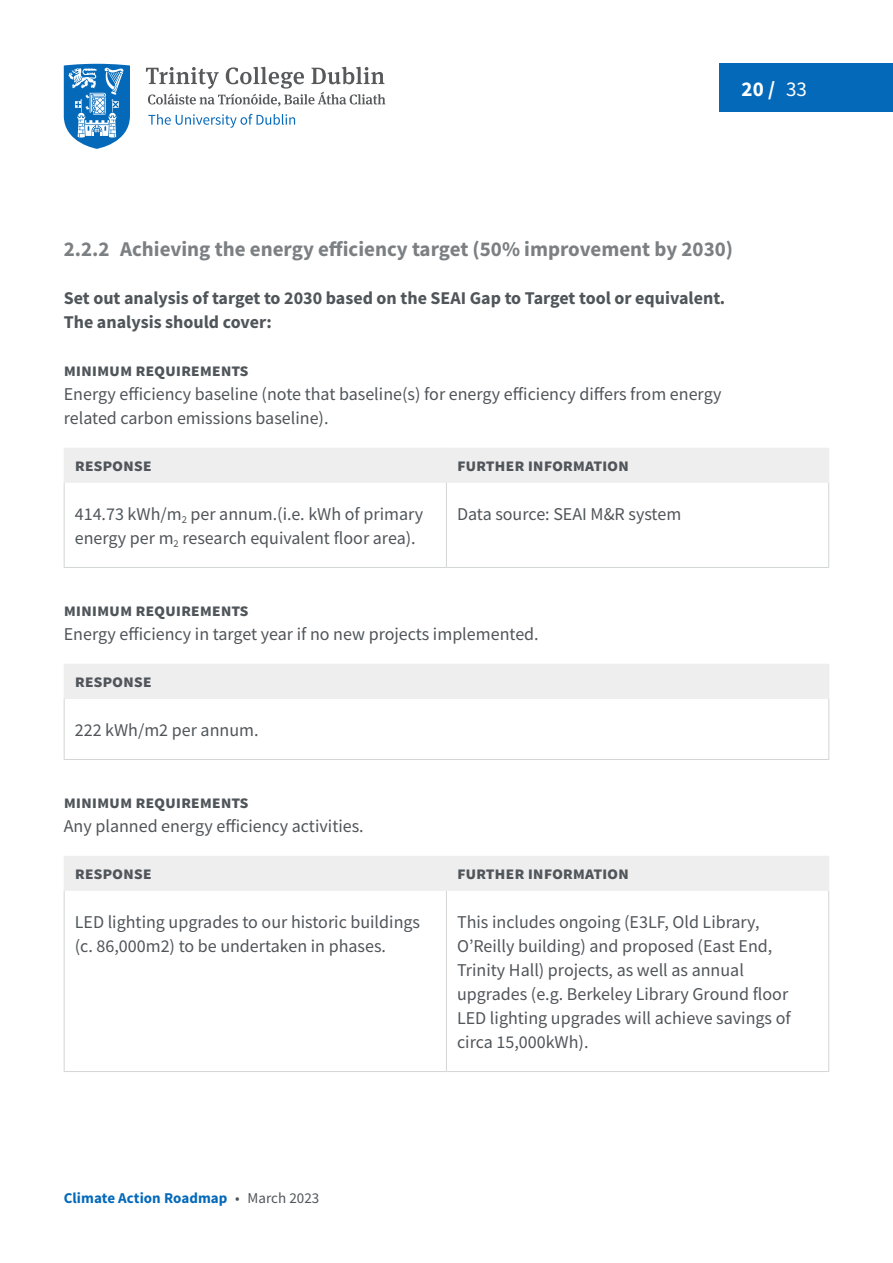
<style>
.page{position:relative;width:893px;height:1263px;background:#fff}
.page>*{position:absolute;margin:0;border:0;box-sizing:border-box;transform-origin:0 0}
.t1{font:700 21px "Source Sans Pro";color:#7c8083}
.t2{font:700 21px "Source Sans Pro";color:#fff}
.t3{font:18px/24px "Source Sans Pro";color:#50555a}
.t4{font:700 18px/24px "Source Sans Pro";letter-spacing:-.01em;color:#50555a}
.t5{font:700 15px "Source Sans Pro";letter-spacing:.005em;color:#0569b9}
.s1{font-weight:400}
.s2{font-weight:400;color:#50555a}
</style>
<div class="page">
<div style="left:65px;top:449px;width:763px;height:33px;background:#eeeeef"></div>
<hr style="left:64px;top:483px;width:1px;height:84px;background:#d3d5d6">
<hr style="left:446px;top:483px;width:1px;height:84px;background:#d3d5d6">
<hr style="left:828px;top:483px;width:1px;height:84px;background:#d3d5d6">
<hr style="left:64px;top:567px;width:382px;height:1px;background:#d3d5d6">
<hr style="left:446px;top:567px;width:383px;height:1px;background:#d3d5d6">
<hr style="left:64px;top:448px;width:382px;height:1px;background:#eeeeef">
<hr style="left:64px;top:449px;width:1px;height:33px;background:#eeeeef">
<hr style="left:446px;top:448px;width:383px;height:1px;background:#eeeeef">
<hr style="left:446px;top:449px;width:1px;height:33px;background:#eeeeef">
<hr style="left:828px;top:449px;width:1px;height:33px;background:#eeeeef">
<hr style="left:64px;top:482px;width:382px;height:1px;background:#eeeeef">
<hr style="left:446px;top:482px;width:383px;height:1px;background:#eeeeef">
<div style="left:65px;top:857px;width:763px;height:33px;background:#eeeeef"></div>
<hr style="left:64px;top:891px;width:1px;height:180px;background:#d3d5d6">
<hr style="left:446px;top:891px;width:1px;height:180px;background:#d3d5d6">
<hr style="left:828px;top:891px;width:1px;height:180px;background:#d3d5d6">
<hr style="left:64px;top:1071px;width:382px;height:1px;background:#d3d5d6">
<hr style="left:446px;top:1071px;width:383px;height:1px;background:#d3d5d6">
<hr style="left:64px;top:856px;width:382px;height:1px;background:#eeeeef">
<hr style="left:64px;top:857px;width:1px;height:33px;background:#eeeeef">
<hr style="left:446px;top:856px;width:383px;height:1px;background:#eeeeef">
<hr style="left:446px;top:857px;width:1px;height:33px;background:#eeeeef">
<hr style="left:828px;top:857px;width:1px;height:33px;background:#eeeeef">
<hr style="left:64px;top:890px;width:382px;height:1px;background:#eeeeef">
<hr style="left:446px;top:890px;width:383px;height:1px;background:#eeeeef">
<div style="left:64px;top:664px;width:765px;height:34px;background:#eeeeef"></div>
<hr style="left:64px;top:699px;width:1px;height:60px;background:#d3d5d6">
<hr style="left:828px;top:699px;width:1px;height:60px;background:#d3d5d6">
<hr style="left:64px;top:759px;width:765px;height:1px;background:#d3d5d6">
<hr style="left:64px;top:698px;width:765px;height:1px;background:#eeeeef">
<div style="left:719px;top:64px;width:174px;height:48px;background:#0569b9"></div>
<svg style="left:146px;top:67px;width:239px;height:39px"></svg>
<svg style="left:148px;top:114px;width:147px;height:14px"></svg>
<svg style="left:64px;top:64px;width:66px;height:85px"></svg>
<p class="t2" style="left:741px;top:74px;width:67px">20 / <span class="s1">33</span></p>
<p class="t1" style="left:64px;top:235px;width:671px">2.2.2 Achieving the energy efficiency target (50% improvement by 2030)</p>
<p class="t4" style="left:64px;top:286px;width:663px">Set out analysis of target to 2030 based on the SEAI Gap to Target tool or equivalent.<br>The analysis should cover:</p>
<p class="t4" style="left:64px;top:358px;width:186px">minimum requirements</p>
<p class="t3" style="left:64px;top:382px;width:659px">Energy efficiency baseline (note that baseline(s) for energy efficiency differs from energy related carbon emissions baseline).</p>
<p class="t4" style="left:75px;top:453px;width:78px">response</p>
<p class="t4" style="left:457px;top:453px;width:174px">further information</p>
<p class="t3" style="left:75px;top:501px;width:350px">414.73 kWh/m<sub>2</sub> per annum.(i.e. kWh of primary energy per m<sub>2</sub> research equivalent floor area).</p>
<p class="t3" style="left:457px;top:501px;width:226px">Data source: SEAI M&amp;R system</p>
<p class="t4" style="left:64px;top:598px;width:186px">minimum requirements</p>
<p class="t3" style="left:64px;top:622px;width:476px">Energy efficiency in target year if no new projects implemented.</p>
<p class="t4" style="left:75px;top:669px;width:78px">response</p>
<p class="t3" style="left:75px;top:717px;width:185px">222 kWh/m2 per annum.</p>
<p class="t4" style="left:64px;top:790px;width:186px">minimum requirements</p>
<p class="t3" style="left:64px;top:814px;width:302px">Any planned energy efficiency activities.</p>
<p class="t4" style="left:75px;top:861px;width:78px">response</p>
<p class="t4" style="left:457px;top:861px;width:174px">further information</p>
<p class="t3" style="left:75px;top:909px;width:347px">LED lighting upgrades to our historic buildings (c. 86,000m2) to be undertaken in phases.</p>
<p class="t3" style="left:457px;top:909px;width:335px">This includes ongoing (E3LF, Old Library, O’Reilly building) and proposed (East End, Trinity Hall) projects, as well as annual upgrades (e.g. Berkeley Library Ground floor LED lighting upgrades will achieve savings of circa 15,000kWh).</p>
<p class="t5" style="left:64px;top:1188px;width:257px">Climate Action Roadmap <span class="s2">• March 2023</span></p>
</div>
